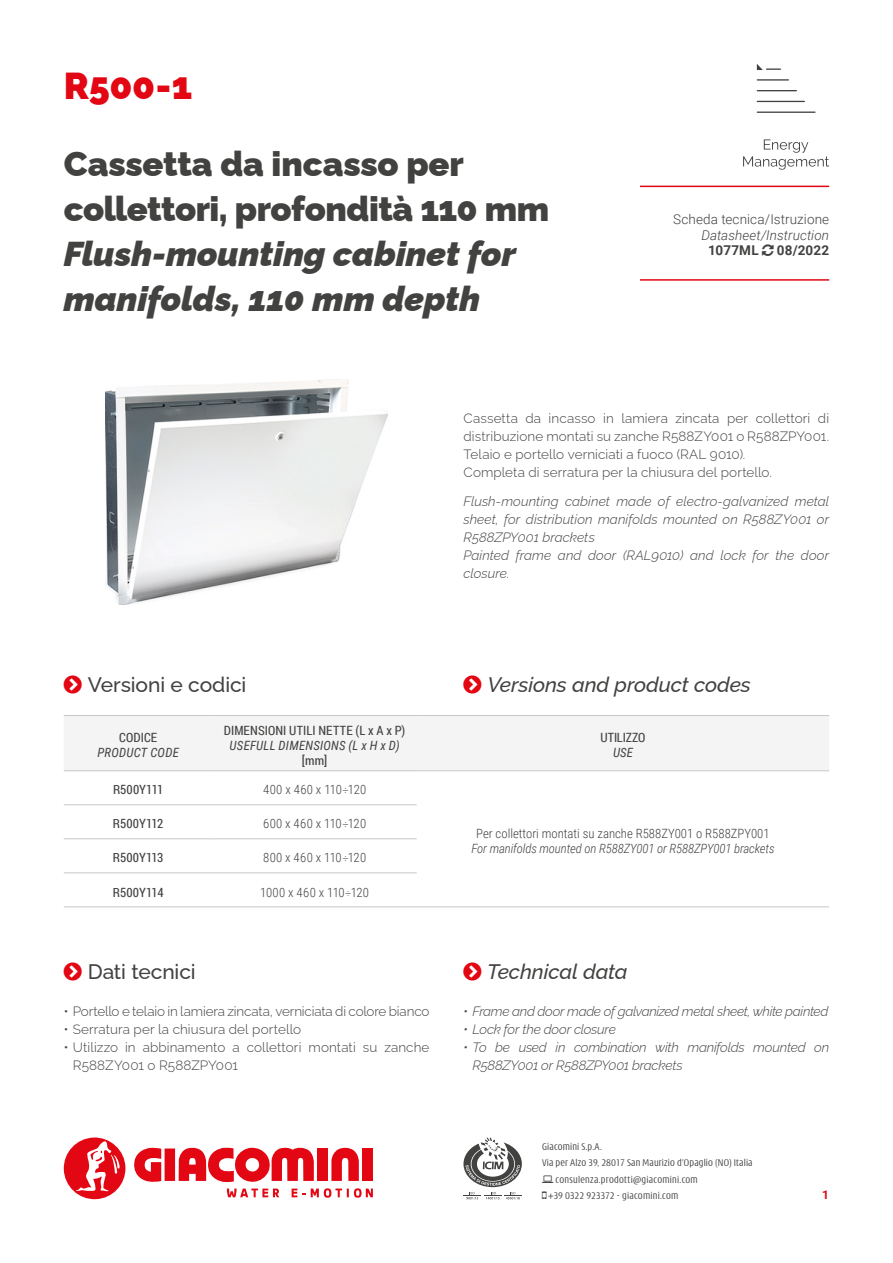
<style>
.page{position:relative;width:893px;height:1263px;background:#fff}
.page>*{position:absolute;margin:0;border:0;box-sizing:border-box;transform-origin:0 0}
.t1{font:900 37.5px "Raleway";color:#e30613}
.t2{font:900 34.5px/45px "Raleway";letter-spacing:-.01em;color:#424241}
.t3{font:italic 900 34.5px/45px "Raleway";letter-spacing:-.005em;color:#424241}
.t4{font:italic 500 21px "Raleway";letter-spacing:-.005em;color:#424241}
.t5{font:500 21px "Raleway";letter-spacing:-.005em;color:#424241}
.t6{font:italic 300 13.5px/18px "Raleway";letter-spacing:-.01em;color:#424241}
.t7{font:300 13.5px/18px "Raleway";letter-spacing:.01em;color:#424241}
.t8{font:300 13.5px "Raleway";letter-spacing:-.01em;color:#424241}
.t9{font:300 13.5px "Roboto";letter-spacing:.01em;color:#424241}
.t10{font:italic 300 13.5px "Roboto";letter-spacing:.005em;color:#424241}
.t11{font:700 13.5px "Roboto";letter-spacing:.01em;color:#424241}
.t12{font:12.75px "Roboto Condensed";letter-spacing:.005em;color:#424241}
.t13{font:300 12.75px "Roboto Condensed";color:#424241}
.t14{font:italic 300 12.75px "Roboto Condensed";letter-spacing:-.01em;color:#424241}
.t15{font:300 12.75px "Roboto Condensed";letter-spacing:.02em;color:#424241}
.t16{font:italic 12.75px "Roboto Condensed";letter-spacing:.015em;color:#424241}
.t17{font:700 12px "Roboto";color:#e30613}
.t18{font:300 condensed 10.5px "Modena";letter-spacing:.02em;color:#424241}
.s1{font-family:"Raleway"}
</style>
<div class="page">
<svg style="left:134px;top:1148px;width:27px;height:34px"></svg>
<div style="left:165px;top:1148px;width:10px;height:33px;background:#e30613"></div>
<div style="left:317px;top:1148px;width:11px;height:33px;background:#e30613"></div>
<svg style="left:331px;top:1147px;width:28px;height:34px"></svg>
<div style="left:362px;top:1148px;width:11px;height:33px;background:#e30613"></div>
<svg style="left:179px;top:1147px;width:135px;height:35px"></svg>
<svg style="left:292px;top:1188px;width:13px;height:9px"></svg>
<svg style="left:311px;top:1188px;width:62px;height:10px"></svg>
<svg style="left:227px;top:1188px;width:52px;height:9px"></svg>
<svg style="left:64px;top:1137px;width:62px;height:62px"></svg>
<svg style="left:463px;top:1137px;width:59px;height:62px"></svg>
<svg style="left:757px;top:64px;width:59px;height:49px"></svg>
<svg style="left:743px;top:139px;width:86px;height:31px"></svg>
<hr style="left:640px;top:186px;width:189px;height:1px;background:#e30613">
<hr style="left:640px;top:279px;width:189px;height:2px;background:#e30613">
<img style="left:105px;top:380px;width:283px;height:224px">
<div style="left:64px;top:716px;width:765px;height:54px;background:#f4f4f4"></div>
<hr style="left:64px;top:715px;width:149px;height:1px;background:#c6c6c6">
<hr style="left:213px;top:715px;width:204px;height:1px;background:#c6c6c6">
<hr style="left:417px;top:715px;width:412px;height:1px;background:#c6c6c6">
<hr style="left:64px;top:770px;width:149px;height:1px;background:#c6c6c6">
<hr style="left:213px;top:770px;width:204px;height:1px;background:#c6c6c6">
<hr style="left:417px;top:770px;width:412px;height:1px;background:#c6c6c6">
<hr style="left:64px;top:804px;width:149px;height:1px;background:#c6c6c6">
<hr style="left:213px;top:804px;width:204px;height:1px;background:#c6c6c6">
<hr style="left:64px;top:838px;width:149px;height:1px;background:#c6c6c6">
<hr style="left:213px;top:838px;width:204px;height:1px;background:#c6c6c6">
<hr style="left:64px;top:872px;width:149px;height:1px;background:#c6c6c6">
<hr style="left:213px;top:872px;width:204px;height:1px;background:#c6c6c6">
<hr style="left:64px;top:906px;width:149px;height:1px;background:#c6c6c6">
<hr style="left:213px;top:906px;width:204px;height:1px;background:#c6c6c6">
<hr style="left:417px;top:906px;width:412px;height:1px;background:#c6c6c6">
<h1 class="t1" style="left:64px;top:56px;width:130px">R500-1</h1>
<h2 class="t2" style="left:64px;top:138px;width:487px">Cassetta da incasso per collettori, profondità 110 mm</h2>
<h2 class="t3" style="left:64px;top:228px;width:453px">Flush-mounting cabinet for manifolds, 110 mm depth</h2>
<p class="t9" style="left:673px;top:209px;width:157px">Scheda tecnica/Istruzione</p>
<p class="t10" style="left:701px;top:226px;width:129px">Datasheet/Instruction</p>
<p class="t11" style="left:708px;top:241px;width:52px">1077ML</p>
<p class="t11" style="left:777px;top:241px;width:54px">08/2022</p>
<h3 class="t5" style="left:88px;top:668px;width:160px">Versioni e codici</h3>
<p class="t12" style="left:119px;top:729px;width:39px">CODICE</p>
<p class="t16" style="left:97px;top:744px;width:83px">PRODUCT CODE</p>
<p class="t12" style="left:224px;top:721px;width:183px">DIMENSIONI UTILI NETTE (L x A x P)</p>
<p class="t16" style="left:230px;top:736px;width:172px">USEFULL DIMENSIONS (L x H x D)</p>
<p class="t12" style="left:302px;top:751px;width:27px">[mm]</p>
<p class="t12" style="left:113px;top:781px;width:52px">R500Y111</p>
<p class="t15" style="left:263px;top:781px;width:105px">400 x 460 x 110<span class="s1">÷</span>120</p>
<p class="t12" style="left:113px;top:815px;width:52px">R500Y112</p>
<p class="t15" style="left:263px;top:815px;width:105px">600 x 460 x 110<span class="s1">÷</span>120</p>
<p class="t12" style="left:113px;top:849px;width:52px">R500Y113</p>
<p class="t15" style="left:263px;top:849px;width:105px">800 x 460 x 110<span class="s1">÷</span>120</p>
<p class="t12" style="left:113px;top:883px;width:52px">R500Y114</p>
<p class="t13" style="left:260px;top:883px;width:110px">1000 x 460 x 110<span class="s1">÷</span>120</p>
<p class="t7" style="left:463px;top:408px;width:367px">Cassetta da incasso in lamiera zincata per collettori di distribuzione montati su zanche R588ZY001 o R588ZPY001.<br>Telaio e portello verniciati a fuoco (RAL 9010).<br>Completa di serratura per la chiusura del portello.</p>
<p class="t6" style="left:463px;top:491px;width:367px">Flush-mounting cabinet made of electro-galvanized metal sheet, for distribution manifolds mounted on R588ZY001 or R588ZPY001 brackets<br>Painted frame and door (RAL9010) and lock for the door closure.</p>
<h3 class="t4" style="left:487px;top:668px;width:265px">Versions and product codes</h3>
<p class="t12" style="left:600px;top:729px;width:46px">UTILIZZO</p>
<p class="t16" style="left:613px;top:744px;width:21px">USE</p>
<p class="t13" style="left:476px;top:824px;width:295px">Per collettori montati su zanche R588ZY001 o R588ZPY001</p>
<p class="t14" style="left:471px;top:840px;width:305px">For manifolds mounted on R588ZY001 or R588ZPY001 brackets</p>
<h3 class="t5" style="left:88px;top:954px;width:109px">Dati tecnici</h3>
<h3 class="t4" style="left:487px;top:954px;width:142px">Technical data</h3>
<p class="t6" style="left:463px;top:1000px;width:366px">• Frame and door made of galvanized metal sheet, white painted</p>
<p class="t6" style="left:463px;top:1018px;width:154px">• Lock for the door closure</p>
<p class="t6" style="left:472px;top:1036px;width:358px;text-indent:-9px">• To be used in combination with manifolds mounted on<br>R588ZY001 or R588ZPY001 brackets</p>
<p class="t8" style="left:64px;top:1000px;width:367px">• Portello e telaio in lamiera zincata, verniciata di colore bianco</p>
<p class="t7" style="left:64px;top:1018px;width:239px">• Serratura per la chiusura del portello</p>
<p class="t7" style="left:73px;top:1036px;width:358px;text-indent:-9px">• Utilizzo in abbinamento a collettori montati su zanche<br>R588ZY001 o R588ZPY001</p>
<p class="t18" style="left:542px;top:1141px;width:61px">Giacomini S.p.A.</p>
<p class="t18" style="left:542px;top:1158px;width:212px">Via per Alzo 39, 28017 San Maurizio d’Opaglio (NO) Italia</p>
<p class="t18" style="left:556px;top:1174px;width:144px">consulenza.prodotti@giacomini.com</p>
<p class="t18" style="left:549px;top:1191px;width:131px">+39 0322 923372 - giacomini.com</p>
<p class="t17" style="left:822px;top:1186px;width:8px">1</p>
</div>
